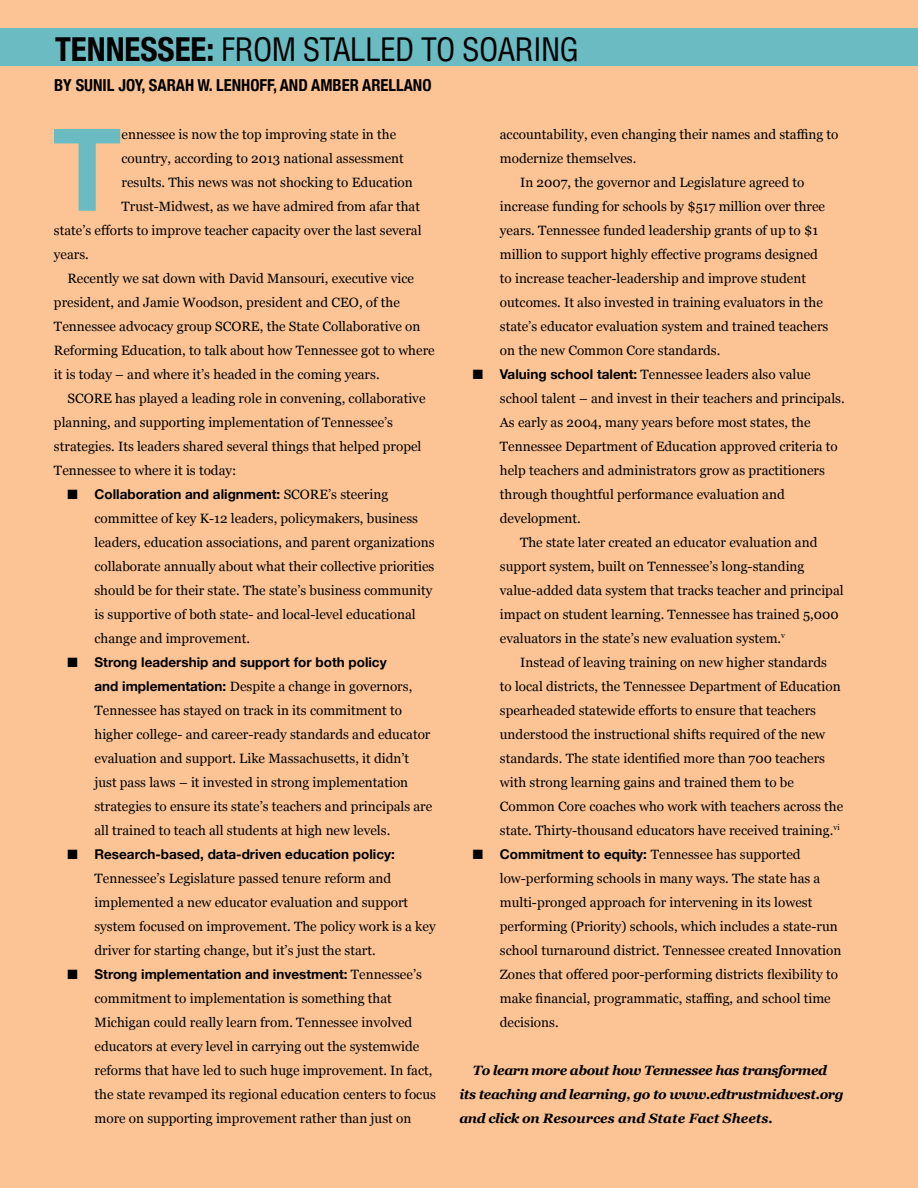
<style>
.page{position:relative;width:918px;height:1188px;background:#fcc495}
.page>*{position:absolute;margin:0;border:0;box-sizing:border-box;transform-origin:0 0}
.t1{font:700 113.55px "Helvetica";color:#6abbc2}
.t2{font:condensed 31.5px "Helvetica LT Std";letter-spacing:-.02em;color:#000}
.t3{font:700 condensed 16.5px "Helvetica Neue";color:#000}
.t4{font:13.5px/24px "Georgia";color:#000}
.t5{font:700 13.5px "Helvetica Neue";color:#000}
.t6{font:italic 700 13.5px/24px "Georgia";letter-spacing:-.03em;color:#000}
.s1{font-family:"Helvetica Neue";font-weight:700;font-size:33px}
.s2{font-family:"Georgia";font-weight:400}
.s3{font-family:"Helvetica Neue";font-weight:700}
</style>
<div class="page">
<div style="left:0;top:28px;width:918px;height:38px;background:#6abbc2"></div>
<h2 class="t2" style="left:55px;top:30px;width:504px"><span class="s1">TENNESSEE:</span> FROM STALLED TO SOARING</h2>
<p class="t3" style="left:54px;top:72px;width:379px">BY SUNIL JOY, SARAH W. LENHOFF, AND AMBER ARELLANO</p>
<h1 class="t1" style="left:52px;top:79px;width:71px">T</h1>
<p class="t4" style="left:122px;top:122px;width:276px">ennessee is now the top improving state in the</p>
<p class="t4" style="left:122px;top:146px;width:284px">country, according to 2013 national assessment</p>
<p class="t4" style="left:122px;top:170px;width:293px">results. This news was not shocking to Education</p>
<p class="t4" style="left:122px;top:194px;width:300px">Trust-Midwest, as we have admired from afar that</p>
<p class="t4" style="left:54px;top:218px;width:369px">state’s efforts to improve teacher capacity over the last several</p>
<p class="t4" style="left:54px;top:242px;width:36px">years.</p>
<p class="t4" style="left:67px;top:266px;width:348px">Recently we sat down with David Mansouri, executive vice</p>
<p class="t4" style="left:54px;top:290px;width:347px">president, and Jamie Woodson, president and CEO, of the</p>
<p class="t4" style="left:54px;top:314px;width:368px">Tennessee advocacy group SCORE, the State Collaborative on</p>
<p class="t4" style="left:54px;top:338px;width:382px">Reforming Education, to talk about how Tennessee got to where</p>
<p class="t4" style="left:54px;top:362px;width:327px">it is today – and where it’s headed in the coming years.</p>
<p class="t4" style="left:67px;top:386px;width:360px">SCORE has played a leading role in convening, collaborative</p>
<p class="t4" style="left:54px;top:410px;width:341px">planning, and supporting implementation of Tennessee’s</p>
<p class="t4" style="left:54px;top:434px;width:369px">strategies. Its leaders shared several things that helped propel</p>
<p class="t4" style="left:54px;top:458px;width:184px">Tennessee to where it is today:</p>
<p class="t5" style="left:67px;top:483px;width:322px">■ Collaboration and alignment: <span class="s2">SCORE’s steering</span></p>
<p class="t4" style="left:94px;top:506px;width:342px">committee of key K-12 leaders, policymakers, business leaders, education associations, and parent organizations collaborate annually about what their collective priorities should be for their state. The state’s business community is supportive of both state- and local-level educational change and improvement.</p>
<p class="t5" style="left:67px;top:651px;width:321px">■ Strong leadership and support for both policy</p>
<p class="t4" style="left:94px;top:674px;width:339px"><span class="s3">and implementation:</span> Despite a change in governors, Tennessee has stayed on track in its commitment to higher college- and career-ready standards and educator evaluation and support. Like Massachusetts, it didn’t just pass laws – it invested in strong implementation strategies to ensure its state’s teachers and principals are all trained to teach all students at high new levels.</p>
<p class="t5" style="left:67px;top:843px;width:329px">■ Research-based, data-driven education policy:</p>
<p class="t4" style="left:94px;top:866px;width:343px">Tennessee’s Legislature passed tenure reform and implemented a new educator evaluation and support system focused on improvement. The policy work is a key driver for starting change, but it’s just the start.</p>
<p class="t5" style="left:67px;top:963px;width:356px">■ Strong implementation and investment: <span class="s2">Tennessee’s</span></p>
<p class="t4" style="left:94px;top:986px;width:343px">commitment to implementation is something that Michigan could really learn from. Tennessee involved educators at every level in carrying out the systemwide reforms that have led to such huge improvement. In fact, the state revamped its regional education centers to focus more on supporting improvement rather than just on</p>
<p class="t4" style="left:500px;top:122px;width:340px">accountability, even changing their names and staffing to</p>
<p class="t4" style="left:500px;top:146px;width:138px">modernize themselves.</p>
<p class="t4" style="left:520px;top:170px;width:286px">In 2007, the governor and Legislature agreed to</p>
<p class="t4" style="left:500px;top:194px;width:327px">increase funding for schools by $517 million over three</p>
<p class="t4" style="left:500px;top:218px;width:320px">years. Tennessee funded leadership grants of up to $1</p>
<p class="t4" style="left:500px;top:242px;width:320px">million to support highly effective programs designed</p>
<p class="t4" style="left:500px;top:266px;width:308px">to increase teacher-leadership and improve student</p>
<p class="t4" style="left:500px;top:290px;width:325px">outcomes. It also invested in training evaluators in the</p>
<p class="t4" style="left:500px;top:314px;width:330px">state’s educator evaluation system and trained teachers</p>
<p class="t4" style="left:500px;top:338px;width:222px">on the new Common Core standards.</p>
<p class="t4" style="left:473px;top:362px;width:339px">■ <span class="s3">Valuing school talent:</span> Tennessee leaders also value</p>
<p class="t4" style="left:500px;top:386px;width:346px">school talent – and invest in their teachers and principals.</p>
<p class="t4" style="left:500px;top:410px;width:312px">As early as 2004, many years before most states, the</p>
<p class="t4" style="left:500px;top:434px;width:339px">Tennessee Department of Education approved criteria to</p>
<p class="t4" style="left:500px;top:458px;width:327px">help teachers and administrators grow as practitioners</p>
<p class="t4" style="left:500px;top:482px;width:286px">through thoughtful performance evaluation and</p>
<p class="t4" style="left:500px;top:506px;width:83px">development.</p>
<p class="t4" style="left:520px;top:530px;width:299px">The state later created an educator evaluation and</p>
<p class="t4" style="left:500px;top:554px;width:306px">support system, built on Tennessee’s long-standing</p>
<p class="t4" style="left:500px;top:578px;width:345px">value-added data system that tracks teacher and principal</p>
<p class="t4" style="left:500px;top:602px;width:340px">impact on student learning. Tennessee has trained 5,000</p>
<p class="t4" style="left:500px;top:626px;width:287px">evaluators in the state’s new evaluation system.<sup>v</sup></p>
<p class="t4" style="left:520px;top:650px;width:308px">Instead of leaving training on new higher standards</p>
<p class="t4" style="left:500px;top:674px;width:342px">to local districts, the Tennessee Department of Education</p>
<p class="t4" style="left:500px;top:698px;width:318px">spearheaded statewide efforts to ensure that teachers</p>
<p class="t4" style="left:500px;top:722px;width:327px">understood the instructional shifts required of the new</p>
<p class="t4" style="left:500px;top:746px;width:327px">standards. The state identified more than 700 teachers</p>
<p class="t4" style="left:500px;top:770px;width:296px">with strong learning gains and trained them to be</p>
<p class="t4" style="left:500px;top:794px;width:345px">Common Core coaches who work with teachers across the</p>
<p class="t4" style="left:500px;top:818px;width:341px">state. Thirty-thousand educators have received training.<sup>vi</sup></p>
<p class="t4" style="left:500px;top:842px;width:343px;text-indent:-27px">■ <span class="s3">Commitment to equity:</span> Tennessee has supported low-performing schools in many ways. The state has a multi-pronged approach for intervening in its lowest performing (Priority) schools, which includes a state-run school turnaround district. Tennessee created Innovation Zones that offered poor-performing districts flexibility to make financial, programmatic, staffing, and school time decisions.</p>
<p class="t6" style="left:459px;top:1057px;width:386px;text-indent:14px">To learn more about how Tennessee has transformed its teaching and learning, go to www.edtrustmidwest.org and click on Resources and State Fact Sheets.</p>
</div>
